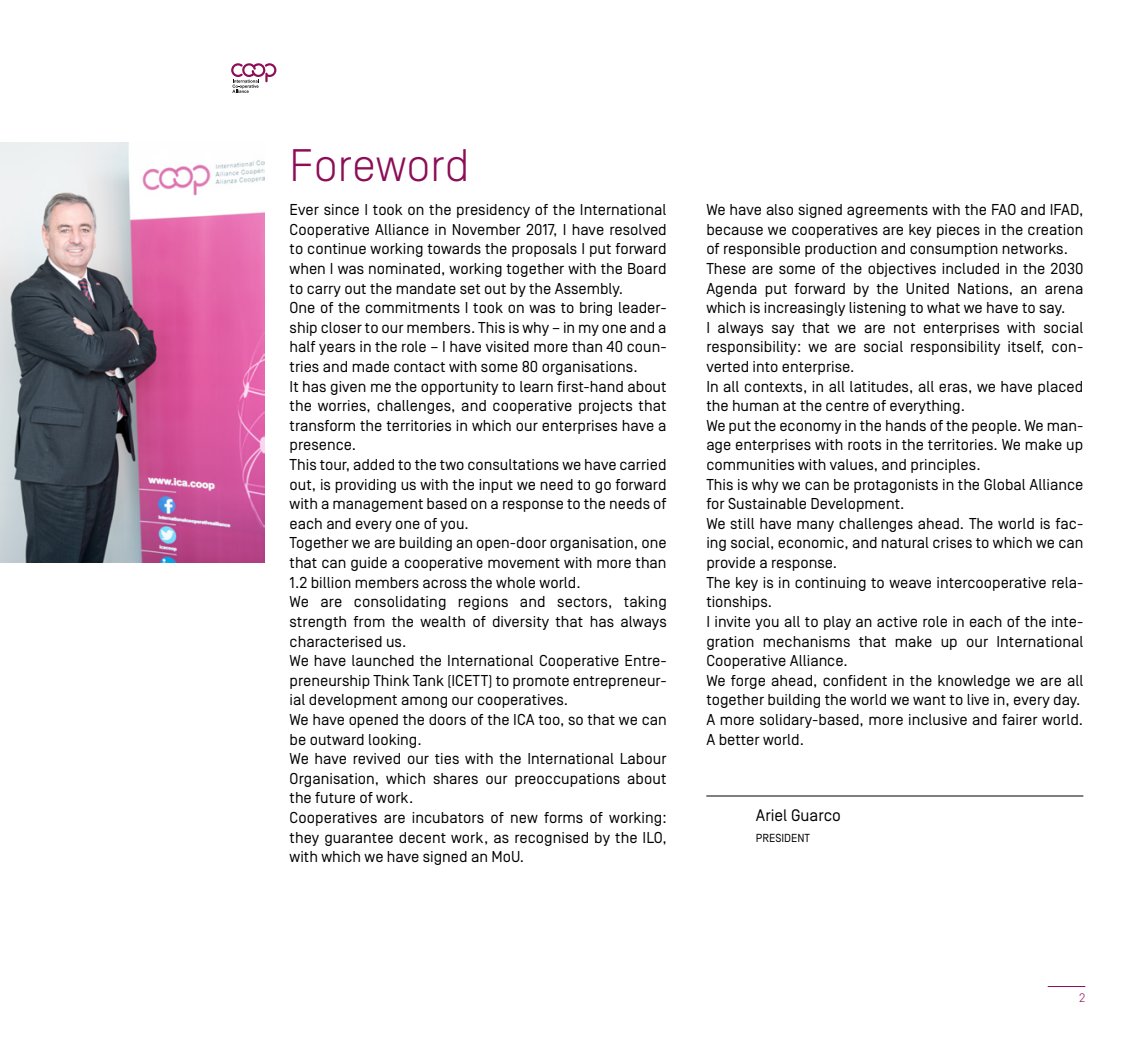
<style>
.page{position:relative;width:1141px;height:1042px;background:#fff}
.page>*{position:absolute;margin:0;border:0;box-sizing:border-box;transform-origin:0 0}
.t1{font:300 45.5px "Simplon BP";color:#8d0d57}
.t2{font:16.62px "Simplon BP Regular";color:#000}
.Foreword{font:15.75px/19.6px "Simplon BP Regular";color:#000;text-align:justify}
.t3{font:300 12.25px "Simplon BP";color:#8d0d57}
.t4{font:11.72px "Simplon BP Regular";color:#000}
</style>
<div class="page">
<svg style="left:231px;top:63px;width:45px;height:30px"></svg>
<img style="left:0;top:143px;width:265px;height:420px">
<hr style="left:706px;top:796px;width:377px;height:1px;background:#000">
<hr style="left:1048px;top:986px;width:37px;height:1px;background:#8d0d57">
<p class="t1" style="left:290px;top:138px;width:181px">Foreword</p>
<p class="Foreword" style="left:290px;top:200px;width:379px">Ever since I took on the presidency of the International Cooperative Alliance in November 2017, I have resolved to continue working towards the proposals I put forward when I was nominated, working together with the Board to carry out the mandate set out by the Assembly.</p>
<p class="Foreword" style="left:290px;top:298px;width:379px">One of the commitments I took on was to bring leader&shy;ship closer to our members. This is why – in my one and a half years in the role – I have visited more than 40 coun&shy;tries and made contact with some 80 organisations.</p>
<p class="Foreword" style="left:290px;top:376px;width:378px">It has given me the opportunity to learn first-hand about the worries, challenges, and cooperative projects that transform the territories in which our enterprises have a presence.</p>
<p class="Foreword" style="left:290px;top:455px;width:378px">This tour, added to the two consultations we have carried out, is providing us with the input we need to go forward with a management based on a response to the needs of each and every one of you.</p>
<p class="Foreword" style="left:290px;top:533px;width:378px">Together we are building an open-door organisation, one that can guide a cooperative movement with more than 1.2 billion members across the whole world.</p>
<p class="Foreword" style="left:290px;top:592px;width:379px">We are consolidating regions and sectors, taking strength from the wealth of diversity that has always characterised us.</p>
<p class="Foreword" style="left:290px;top:651px;width:379px">We have launched the International Cooperative Entre&shy;preneurship Think Tank (ICETT) to promote entrepreneur&shy;ial development among our cooperatives.</p>
<p class="Foreword" style="left:290px;top:709px;width:379px">We have opened the doors of the ICA too, so that we can be outward looking.</p>
<p class="Foreword" style="left:290px;top:749px;width:378px">We have revived our ties with the International Labour Organisation, which shares our preoccupations about the future of work.</p>
<p class="Foreword" style="left:290px;top:807px;width:379px">Cooperatives are incubators of new forms of working: they guarantee decent work, as recognised by the ILO, with which we have signed an MoU.</p>
<p class="Foreword" style="left:706px;top:200px;width:378px">We have also signed agreements with the FAO and IFAD, because we cooperatives are key pieces in the creation of responsible production and consumption networks.</p>
<p class="Foreword" style="left:706px;top:259px;width:379px">These are some of the objectives included in the 2030<br>Agenda put forward by the United Nations, an arena which is increasingly listening to what we have to say.</p>
<p class="Foreword" style="left:706px;top:317px;width:379px">I always say that we are not enterprises with social responsibility: we are social responsibility itself, con&shy;verted into enterprise.</p>
<p class="Foreword" style="left:706px;top:376px;width:378px">In all contexts, in all latitudes, all eras, we have placed the human at the centre of everything.</p>
<p class="Foreword" style="left:706px;top:415px;width:379px">We put the economy in the hands of the people. We man&shy;age enterprises with roots in the territories. We make up communities with values, and principles.</p>
<p class="Foreword" style="left:706px;top:474px;width:378px">This is why we can be protagonists in the Global Alliance for Sustainable Development.</p>
<p class="Foreword" style="left:706px;top:513px;width:379px">We still have many challenges ahead. The world is fac&shy;ing social, economic, and natural crises to which we can provide a response.</p>
<p class="Foreword" style="left:706px;top:572px;width:379px">The key is in continuing to weave intercooperative rela&shy;tionships.</p>
<p class="Foreword" style="left:706px;top:611px;width:379px">I invite you all to play an active role in each of the inte&shy;gration mechanisms that make up our International Cooperative Alliance.</p>
<p class="Foreword" style="left:706px;top:670px;width:379px">We forge ahead, confident in the knowledge we are all together building the world we want to live in, every day.</p>
<p class="Foreword" style="left:706px;top:709px;width:378px">A more solidary-based, more inclusive and fairer world.<br>A better world.</p>
<p class="t2" style="left:756px;top:805px;width:87px">Ariel Guarco</p>
<p class="t4" style="left:756px;top:831px;width:56px">PRESIDENT</p>
<p class="t3" style="left:1079px;top:990px;width:8px">2</p>
</div>
